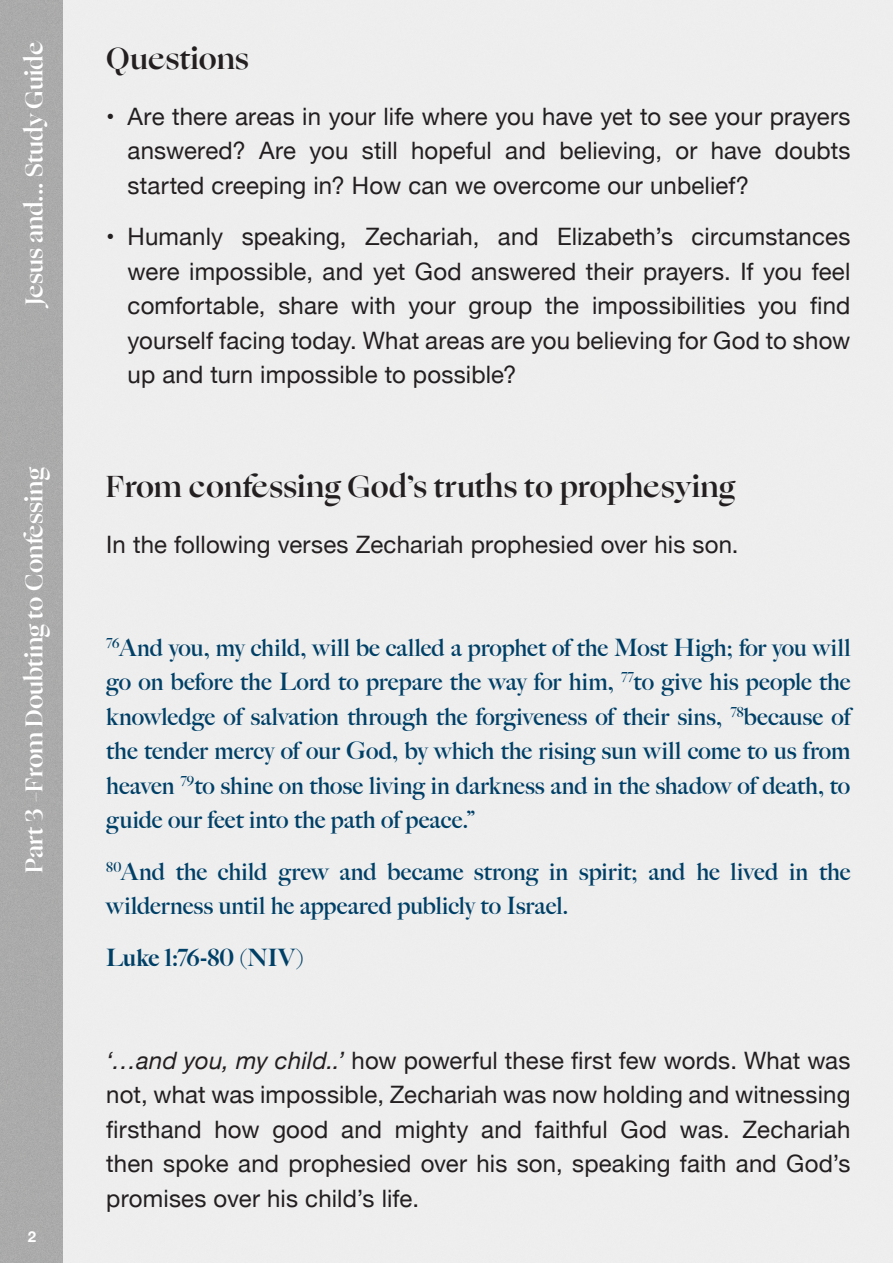
<style>
.page{position:relative;width:893px;height:1263px;background:#fff}
.page>*{position:absolute;margin:0;border:0;box-sizing:border-box;transform-origin:0 0}
.Section_Title{font:700 30px "Ogg";letter-spacing:.015em;color:#231f20}
.t1{font:24px/34.5px "Helvetica Neue";letter-spacing:.005em;color:#231f20;text-align:justify}
.Song{font:700 24px/34.5px "Big Caslon FB";letter-spacing:.005em;color:#004067;text-align:justify}
.t2{font:700 24px "Ogg";letter-spacing:.005em;color:#fff}
.Scripture_Reference{font:900 24px "Big Caslon FB";letter-spacing:.005em;color:#004067}
.t3{font:700 15px "Helvetica Neue";color:#fff}
.s1{font-style:italic}
</style>
<div class="page">
<div style="left:0;top:0;width:64px;height:1263px;background:#ababab"></div>
<div style="left:64px;top:0;width:829px;height:1263px;background:#eee"></div>
<p class="t2" style="left:18px;top:305px;width:266px;rotate:-90deg">Jesus and... Study Guide</p>
<p class="Section_Title" style="left:106px;top:38px;width:144px">Questions</p>
<p class="t1" style="left:128px;top:100px;width:724px;text-indent:-21px">• Are there areas in your life where you have yet to see your prayers answered? Are you still hopeful and believing, or have doubts started creeping in? How can we overcome our unbelief?</p>
<p class="t1" style="left:128px;top:221px;width:724px;text-indent:-21px">• Humanly speaking, Zechariah, and Elizabeth’s circumstances were impossible, and yet God answered their prayers. If you feel comfortable, share with your group the impossibilities you find yourself facing today. What areas are you believing for God to show up and turn impossible to possible?</p>
<p class="t2" style="left:18px;top:873px;width:408px;rotate:-90deg">Part 3 –From Doubting to Confessing</p>
<p class="t3" style="left:28px;top:1224px;width:10px">2</p>
<p class="Section_Title" style="left:106px;top:466px;width:630px">From confessing God’s truths to prophesying</p>
<p class="t1" style="left:106px;top:528px;width:634px">In the following verses Zechariah prophesied over his son.</p>
<p class="Song" style="left:106px;top:630px;width:746px"><sup>76</sup>And you, my child, will be called a prophet of the Most High; for you will go on before the Lord to prepare the way for him, <sup>77</sup>to give his people the knowledge of salvation through the forgiveness of their sins, <sup>78</sup>because of the tender mercy of our God, by which the rising sun will come to us from heaven <sup>79</sup>to shine on those living in darkness and in the shadow of death, to guide our feet into the path of peace.”</p>
<p class="Song" style="left:106px;top:854px;width:746px"><sup>80</sup>And the child grew and became strong in spirit; and he lived in the wilderness until he appeared publicly to Israel.</p>
<p class="Scripture_Reference" style="left:106px;top:943px;width:199px">Luke 1:76-80 (NIV)</p>
<p class="t1" style="left:106px;top:1044px;width:746px"><span class="s1">‘…and you, my child..’</span> how powerful these first few words. What was not, what was impossible, Zechariah was now holding and witnessing firsthand how good and mighty and faithful God was. Zechariah then spoke and prophesied over his son, speaking faith and God’s promises over his child’s life.</p>
</div>
